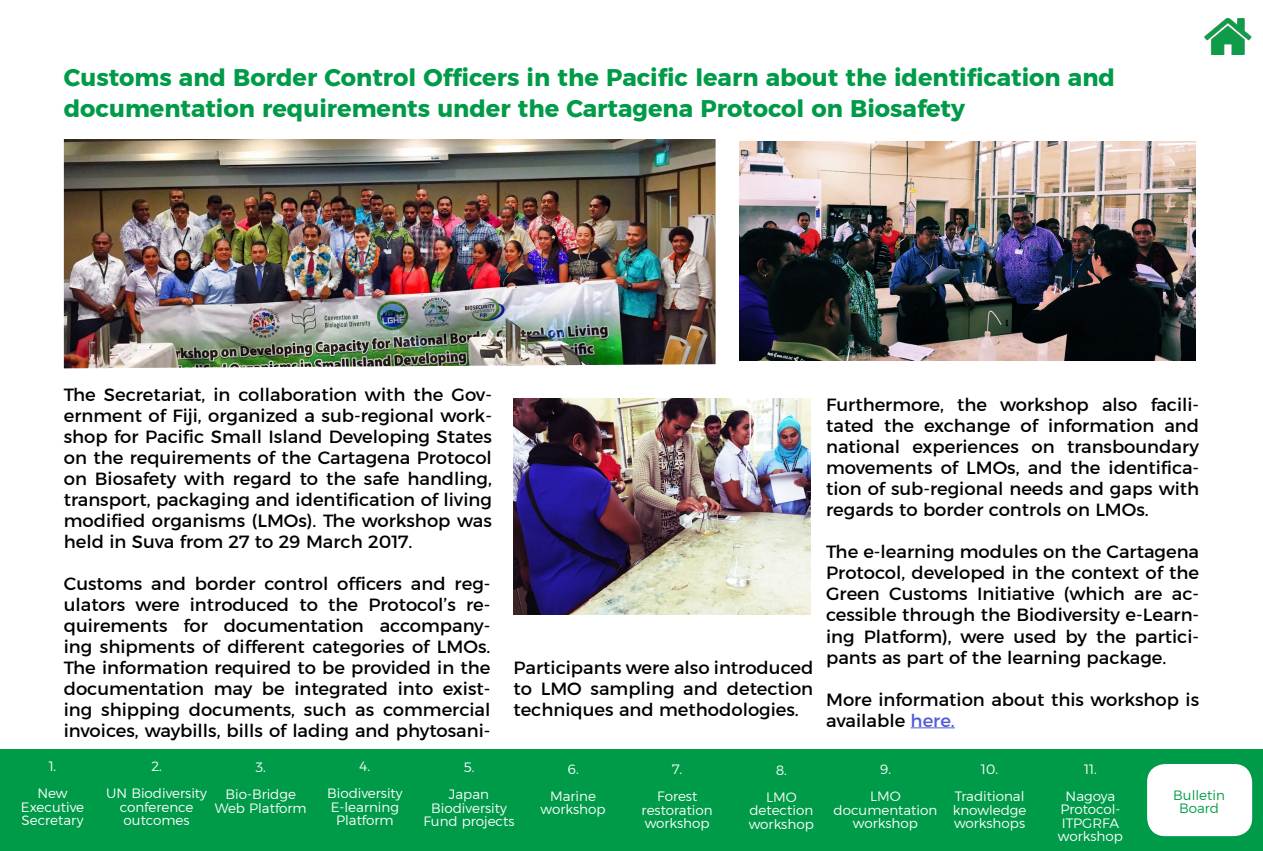
<style>
.page{position:relative;width:1263px;height:851px;background:#fff}
.page>*{position:absolute;margin:0;border:0;box-sizing:border-box;transform-origin:0 0}
.t1{font:700 24px/31.5px "Montserrat";color:#009b48}
.t2{font:18px/21px "Montserrat";color:#000;text-align:justify}
.t3{font:300 13.5px/27px "Montserrat";color:#fff;text-align:center}
.t4{font:300 13.5px/13.5px "Montserrat";color:#019c49;text-align:center}
.s1{color:#4f5cd6}
</style>
<div class="page">
<img style="left:64px;top:139px;width:652px;height:229px">
<hr style="left:911px;top:727px;width:44px;height:1px;background:#4f5cd6">
<img style="left:740px;top:141px;width:455px;height:219px">
<img style="left:513px;top:398px;width:297px;height:216px">
<img style="left:1204px;top:17px;width:48px;height:37px">
<div style="left:0;top:748px;width:1263px;height:102px;background:#009b48"></div>
<div style="left:1147px;top:763px;width:105px;height:73px;background:#fff;border-radius:18px"></div>
<h1 class="t1" style="left:64px;top:61px;width:1053px">Customs and Border Control Officers in the Pacific learn about the identification and documentation requirements under the Cartagena Protocol on Biosafety</h1>
<p class="t2" style="left:64px;top:383px;width:430px">The Secretariat, in collaboration with the Gov&shy;ernment of Fiji, organized a sub-regional work&shy;shop for Pacific Small Island Developing States on the requirements of the Cartagena Protocol on Biosafety with regard to the safe handling, transport, packaging and identification of living modified organisms (LMOs). The workshop was held in Suva from 27 to 29 March 2017.</p>
<p class="t2" style="left:826px;top:394px;width:375px">Furthermore, the workshop also facili&shy;tated the exchange of information and national experiences on transboundary movements of LMOs, and the identifica&shy;tion of sub-regional needs and gaps with regards to border controls on LMOs.</p>
<p class="t2" style="left:826px;top:541px;width:375px">The e-learning modules on the Cartagena Protocol, developed in the context of the Green Customs Initiative (which are ac&shy;cessible through the Biodiversity e-Learn&shy;ing Platform), were used by the partici&shy;pants as part of the learning package.</p>
<p class="t2" style="left:826px;top:688px;width:374px">More information about this workshop is available <span class="s1">here.</span></p>
<p class="t2" style="left:64px;top:572px;width:428px">Customs and border control officers and reg&shy;ulators were introduced to the Protocol’s re&shy;quirements for documentation accompany&shy;ing shipments of different categories of LMOs.<br>The information required to be provided in the documentation may be integrated into exist&shy;ing shipping documents, such as commercial invoices, waybills, bills of lading and phytosani-</p>
<p class="t2" style="left:513px;top:656px;width:301px">Participants were also introduced to LMO sampling and detection techniques and methodologies.</p>
<p class="t3" style="left:37px;top:752px;width:32px">1.<br>New</p>
<p class="t3" style="left:21px;top:799px;width:65px;line-height:13.5px;text-align:left">Executive<br>Secretary</p>
<p class="t3" style="left:106px;top:752px;width:102px">2.<br>UN Biodiversity</p>
<p class="t3" style="left:120px;top:800px;width:75px;line-height:13.5px;text-align:left">conference outcomes</p>
<p class="t3" style="left:225px;top:753px;width:72px">3.<br>Bio-Bridge</p>
<p class="t3" style="left:215px;top:794px;width:93px">Web Platform</p>
<p class="t3" style="left:327px;top:752px;width:77px">4.<br>Biodiversity</p>
<p class="t3" style="left:331px;top:800px;width:70px;line-height:13.5px">E-learning<br>Platform</p>
<p class="t3" style="left:449px;top:753px;width:42px">5.<br>Japan</p>
<p class="t3" style="left:423px;top:800px;width:93px;line-height:13.5px">Biodiversity<br>Fund projects</p>
<p class="t3" style="left:550px;top:755px;width:47px">6.<br>Marine</p>
<p class="t3" style="left:541px;top:795px;width:66px">workshop</p>
<p class="t3" style="left:657px;top:755px;width:42px">7.<br>Forest</p>
<p class="t3" style="left:642px;top:803px;width:73px;line-height:13.5px;text-align:left">restoration workshop</p>
<p class="t3" style="left:766px;top:756px;width:32px">8.<br>LMO</p>
<p class="t3" style="left:749px;top:803px;width:66px;line-height:13.5px;text-align:left">detection workshop</p>
<p class="t3" style="left:870px;top:755px;width:32px">9.<br>LMO</p>
<p class="t3" style="left:833px;top:803px;width:105px;line-height:13.5px">documentation workshop</p>
<p class="t3" style="left:955px;top:755px;width:71px">10.<br>Traditional</p>
<p class="t3" style="left:953px;top:803px;width:75px;line-height:13.5px;text-align:left">knowledge workshops</p>
<p class="t3" style="left:1066px;top:755px;width:51px">11.<br>Nagoya</p>
<p class="t3" style="left:1058px;top:802px;width:66px;line-height:13.5px;text-align:left">Protocol-<br>ITPGRFA workshop</p>
<p class="t4" style="left:1173px;top:788px;width:53px">Bulletin<br>Board</p>
</div>
